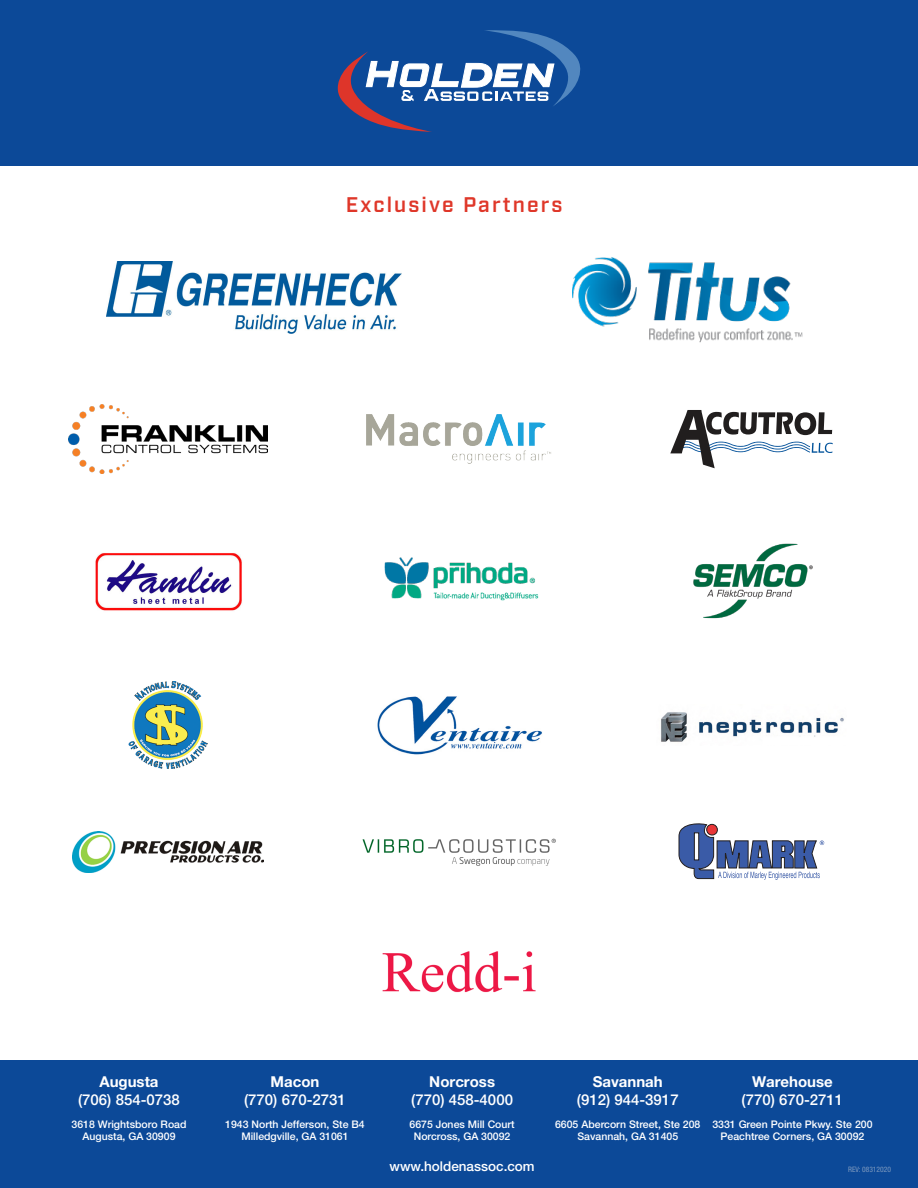
<style>
.page{position:relative;width:918px;height:1188px;background:#fff}
.page>*{position:absolute;margin:0;border:0;box-sizing:border-box;transform-origin:0 0}
.t1{font:600 21.15px "Industry";letter-spacing:.1em;color:#df3729}
.t2{font:500 15px "Helvetica Neue LT Pro";color:#fff}
.t3{font:700 15px "Helvetica Neue LT Pro";color:#fff}
.t4{font:500 13.5px "Helvetica Neue LT Pro";color:#fff}
.t5{font:500 10.5px/12.6px "Helvetica Neue LT Pro";color:#fff;text-align:center}
.t6{font:condensed 7.5px "Helvetica Neue LT Pro";color:#7e9abf}
</style>
<div class="page">
<div style="left:0;top:0;width:918px;height:166px;background:#0c4998"></div>
<svg style="left:338px;top:30px;width:242px;height:102px"></svg>
<div style="left:0;top:1061px;width:918px;height:127px;background:#0c4998"></div>
<img style="left:107px;top:261px;width:295px;height:72px">
<img style="left:572px;top:257px;width:231px;height:86px">
<img style="left:69px;top:405px;width:198px;height:69px">
<img style="left:367px;top:415px;width:184px;height:48px">
<svg style="left:670px;top:410px;width:163px;height:58px"></svg>
<img style="left:384px;top:557px;width:155px;height:44px">
<img style="left:95px;top:553px;width:147px;height:58px">
<img style="left:693px;top:543px;width:120px;height:76px">
<img style="left:362px;top:838px;width:194px;height:28px">
<img style="left:661px;top:712px;width:183px;height:30px">
<img style="left:72px;top:832px;width:192px;height:40px">
<img style="left:377px;top:696px;width:165px;height:59px">
<img style="left:128px;top:681px;width:80px;height:88px">
<img style="left:382px;top:951px;width:154px;height:42px">
<svg style="left:679px;top:824px;width:145px;height:56px"></svg>
<p class="t1" style="left:346px;top:192px;width:218px">Exclusive Partners</p>
<p class="t3" style="left:99px;top:1072px;width:61px">Augusta</p>
<p class="t2" style="left:78px;top:1090px;width:103px">(706) 854-0738</p>
<p class="t5" style="left:72px;top:1118px;width:116px">3618 Wrightsboro Road<br>Augusta, GA 30909</p>
<p class="t3" style="left:271px;top:1072px;width:50px">Macon</p>
<p class="t2" style="left:244px;top:1090px;width:103px">(770) 670-2731</p>
<p class="t5" style="left:225px;top:1118px;width:141px">1943 North Jefferson, Ste B4<br>Milledgville, GA 31061</p>
<p class="t3" style="left:429px;top:1072px;width:67px">Norcross</p>
<p class="t2" style="left:411px;top:1090px;width:103px">(770) 458-4000</p>
<p class="t5" style="left:410px;top:1118px;width:107px">6675 Jones Mill Court<br>Norcross, GA 30092</p>
<p class="t4" style="left:390px;top:1158px;width:147px">www.holdenassoc.com</p>
<p class="t3" style="left:593px;top:1072px;width:72px">Savannah</p>
<p class="t2" style="left:577px;top:1090px;width:103px">(912) 944-3917</p>
<p class="t5" style="left:555px;top:1118px;width:147px">6605 Abercorn Street, Ste 208<br>Savannah, GA 31405</p>
<p class="t3" style="left:752px;top:1072px;width:82px">Warehouse</p>
<p class="t2" style="left:742px;top:1090px;width:103px">(770) 670-2711</p>
<p class="t5" style="left:712px;top:1118px;width:162px">3331 Green Pointe Pkwy. Ste 200<br>Peachtree Corners, GA 30092</p>
<p class="t6" style="left:848px;top:1165px;width:44px">REV: 08312020</p>
</div>
